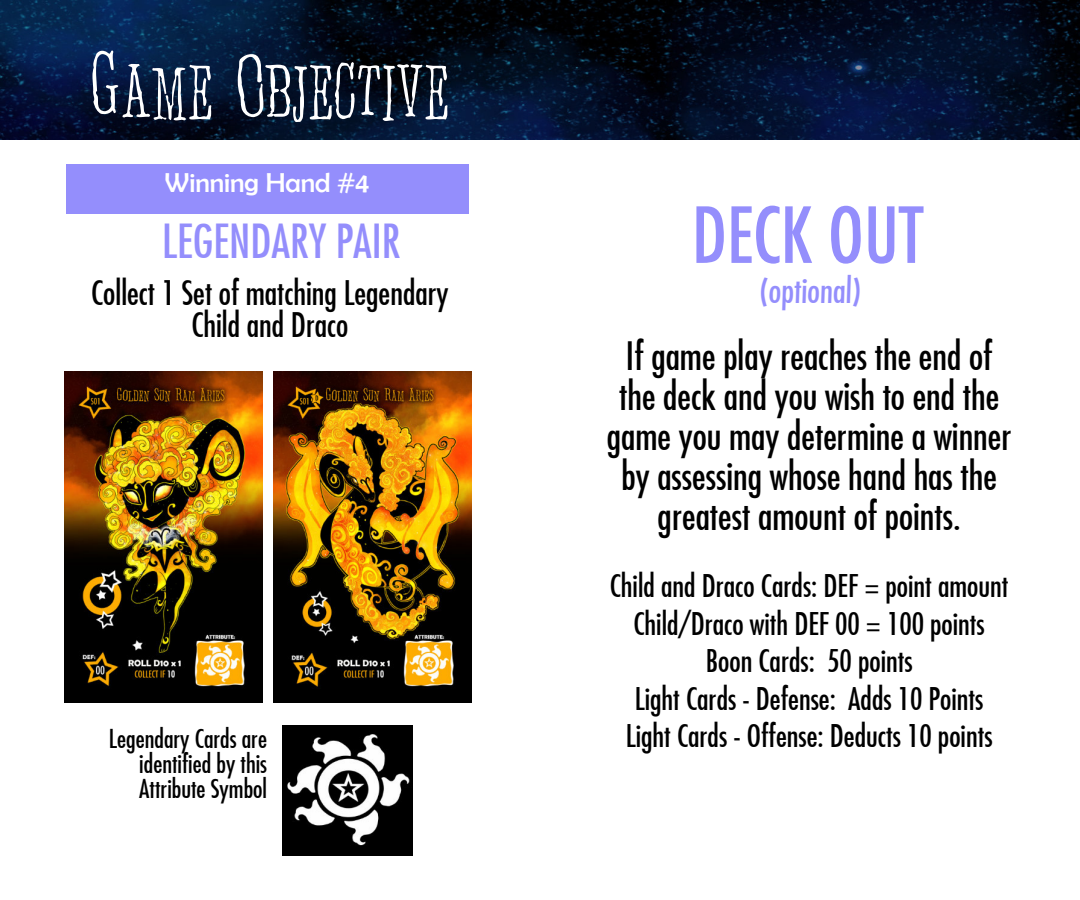
<style>
.page{position:relative;width:1080px;height:900px;background:#fff}
.page>*{position:absolute;margin:0;border:0;box-sizing:border-box;transform-origin:0 0}
.t1{font:102.25px "Anhedonia";color:#fff}
.t2{font:75px "Fuji Normal";color:#948efc}
.t3{font:45px "Fuji Normal";color:#948efc}
.t4{font:37.5px/40px "Fuji Normal";color:#000;text-align:center}
.t5{font:33.25px "Fuji Normal";color:#948efc}
.t6{font:32.5px/32.5px "Fuji Normal";color:#000;text-align:center}
.t7{font:30px/37.5px "Fuji Normal";color:#000;text-align:center}
.t8{font:27.5px "Berlin Sans FB";color:#fff}
.t9{font:25px/25px "Fuji Normal";color:#000;text-align:justify}
</style>
<div class="page">
<div style="left:66px;top:164px;width:402px;height:49px;background:#948efc"></div>
<img style="left:0;top:0;width:1080px;height:139px">
<img style="left:273px;top:372px;width:198px;height:330px">
<img style="left:65px;top:372px;width:198px;height:330px">
<img style="left:283px;top:726px;width:129px;height:129px">
<h1 class="t1" style="left:90px;top:42px;width:360px">Game Objective</h1>
<p class="t8" style="left:165px;top:167px;width:206px">Winning Hand #4</p>
<h3 class="t3" style="left:162px;top:213px;width:240px">LEGENDARY PAIR</h3>
<p class="t6" style="left:91px;top:276px;width:359px">Collect 1 Set of matching Legendary<br>Child and Draco</p>
<p class="t9" style="left:139px;top:726px;width:129px;text-indent:-30px">Legendary Cards are identified by this Attribute Symbol</p>
<h2 class="t2" style="left:692px;top:188px;width:233px">DECK OUT</h2>
<p class="t5" style="left:759px;top:270px;width:104px">(optional)</p>
<p class="t4" style="left:607px;top:335px;width:406px">If game play reaches the end of the deck and you wish to end the game you may determine a winner by assessing whose hand has the greatest amount of points.</p>
<p class="t7" style="left:610px;top:567px;width:400px">Child and Draco Cards: DEF = point amount Child/Draco with DEF 00 = 100 points Boon Cards: 50 points<br>Light Cards - Defense: Adds 10 Points Light Cards - Offense: Deducts 10 points</p>
</div>
